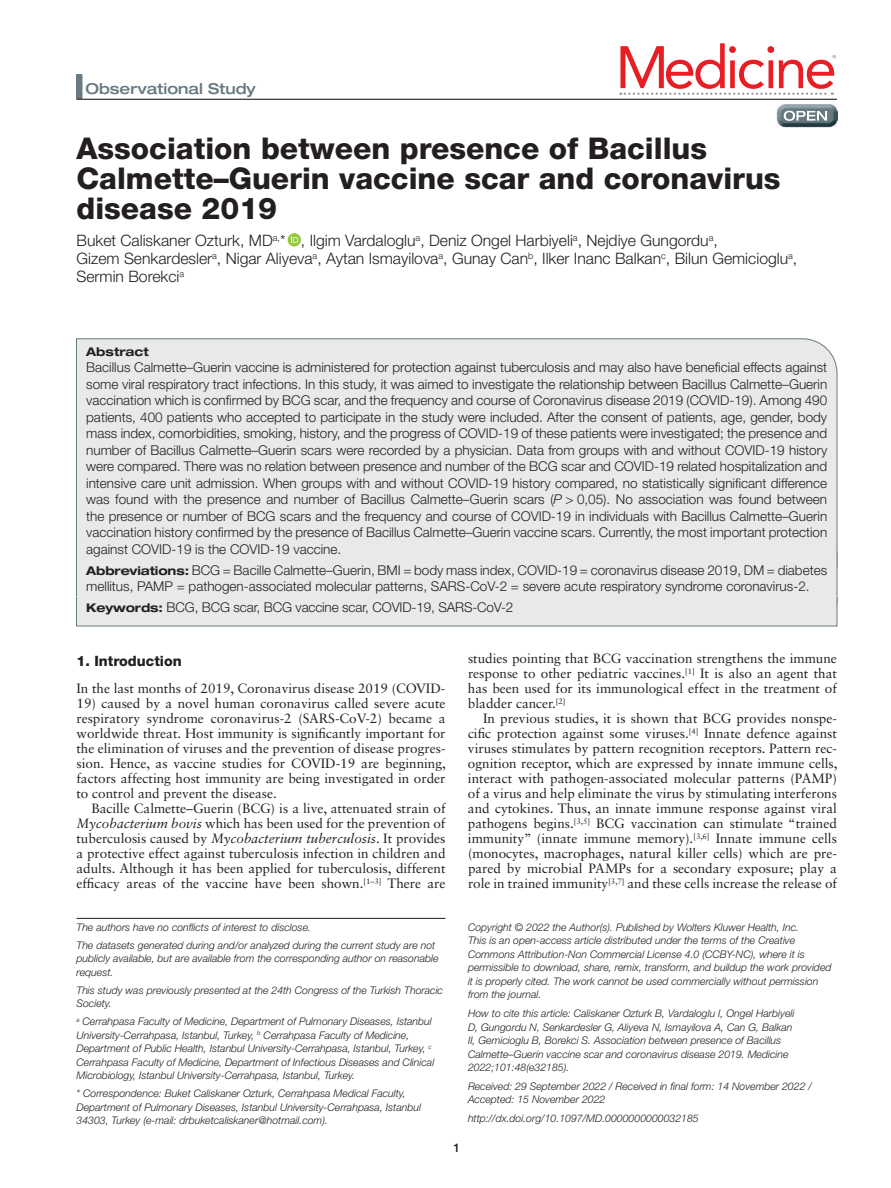
<style>
.page{position:relative;width:891px;height:1188px;background:#fff}
.page>*{position:absolute;margin:0;border:0;box-sizing:border-box;transform-origin:0 0}
.t1{font:59.4px "Avenir";letter-spacing:-.06em;color:#e71e24}
.t2{font:800 30px/30px "Helvetica Neue LT Std";color:#231f20}
.t3{font:300 15.75px/18px "Helvetica Neue LT Std";color:#231f20}
.t4{font:500 expanded 15px "Helvetica Neue LT Std";color:#667981}
.t5{font:800 14.25px "Helvetica Neue LT Std";color:#231f20}
.t6{font:13.5px/15px "Sabon LT Std";color:#231f20;text-align:justify}
.t7{font:300 13.5px/16.5px "Helvetica Neue LT Std";color:#231f20;text-align:justify}
.t8{font:700 expanded 12px "Helvetica Neue LT Std";color:#231f20}
.t9{font:500 12px "Helvetica Neue LT Std";color:#231f20}
.t10{font:italic 300 10.5px/13.5px "Helvetica Neue LT Std";color:#231f20}
.t11{font:500 10.35px "Akzidenz Grotesk BE";color:#909295}
.s1{font-style:italic}
.s2{font-weight:700;font-stretch:expanded;font-size:12px}
</style>
<div class="page">
<div style="left:76px;top:74px;width:6px;height:25px;background:#677981"></div>
<hr style="left:76px;top:99px;width:761px;height:1px;background:#231f20">
<img style="left:776px;top:104px;width:61px;height:24px">
<svg style="left:784px;top:111px;width:43px;height:10px"></svg>
<svg style="left:620px;top:93px;width:213px;height:2px"></svg>
<div style="left:76px;top:338px;width:762px;height:230px;background:#e9e9e9"></div>
<div style="left:76px;top:552px;width:761px;height:54px;background:#e9e9e9"></div>
<div style="left:76px;top:597px;width:761px;height:29px;background:#e9e9e9"></div>
<div style="left:288px;top:233px;width:13px;height:13px;background:#93c73e;border-radius:50%"></div>
<svg style="left:291px;top:236px;width:7px;height:7px"></svg>
<hr style="left:76px;top:918px;width:370px;height:1px;background:#231f20">
<p class="t4" style="left:86px;top:80px;width:172px">Observational Study</p>
<h1 class="t1" style="left:615px;top:33px;width:223px">Medicine</h1>
<p class="t11" style="left:832px;top:52px;width:6px">®</p>
<h2 class="t2" style="left:76px;top:134px;width:706px">Association between presence of Bacillus<br>Calmette–Guerin vaccine scar and coronavirus disease 2019</h2>
<p class="t3" style="left:76px;top:231px;width:722px">Buket Caliskaner Ozturk, MD<sup>a,</sup>* , Ilgim Vardaloglu<sup>a</sup>, Deniz Ongel Harbiyeli<sup>a</sup>, Nejdiye Gungordu<sup>a</sup>,<br>Gizem Senkardesler<sup>a</sup>, Nigar Aliyeva<sup>a</sup>, Aytan Ismayilova<sup>a</sup>, Gunay Can<sup>b</sup>, Ilker Inanc Balkan<sup>c</sup>, Bilun Gemicioglu<sup>a</sup>,<br>Sermin Borekci<sup>a</sup></p>
<p class="t8" style="left:86px;top:344px;width:64px">Abstract</p>
<p class="t7" style="left:86px;top:359px;width:743px">Bacillus Calmette–Guerin vaccine is administered for protection against tuberculosis and may also have beneficial effects against some viral respiratory tract infections. In this study, it was aimed to investigate the relationship between Bacillus Calmette–Guerin vaccination which is confirmed by BCG scar, and the frequency and course of Coronavirus disease 2019 (COVID-19). Among 490 patients, 400 patients who accepted to participate in the study were included. After the consent of patients, age, gender, body mass index, comorbidities, smoking, history, and the progress of COVID-19 of these patients were investigated; the presence and number of Bacillus Calmette–Guerin scars were recorded by a physician. Data from groups with and without COVID-19 history were compared. There was no relation between presence and number of the BCG scar and COVID-19 related hospitalization and intensive care unit admission. When groups with and without COVID-19 history compared, no statistically significant difference was found with the presence and number of Bacillus Calmette–Guerin scars (<span class="s1">P</span> &gt; 0,05). No association was found between the presence or number of BCG scars and the frequency and course of COVID-19 in individuals with Bacillus Calmette–Guerin vaccination history confirmed by the presence of Bacillus Calmette–Guerin vaccine scars. Currently, the most important protection against COVID-19 is the COVID-19 vaccine.</p>
<p class="t7" style="left:86px;top:562px;width:742px"><span class="s2">Abbreviations:</span> BCG = Bacille Calmette–Guerin, BMI = body mass index, COVID-19 = coronavirus disease 2019, DM = diabetes mellitus, PAMP = pathogen-associated molecular patterns, SARS-CoV-2 = severe acute respiratory syndrome coronavirus-2.</p>
<p class="t7" style="left:86px;top:599px;width:429px"><span class="s2">Keywords:</span> BCG, BCG scar, BCG vaccine scar, COVID-19, SARS-CoV-2</p>
<p class="t5" style="left:76px;top:653px;width:107px">1. Introduction</p>
<p class="t6" style="left:76px;top:681px;width:370px">In the last months of 2019, Coronavirus disease 2019 (COVID-</p>
<p class="t6" style="left:76px;top:696px;width:371px">19) caused by a novel human coronavirus called severe acute respiratory syndrome coronavirus-2 (SARS-CoV-2) became a worldwide threat. Host immunity is significantly important for the elimination of viruses and the prevention of disease progres&shy;sion. Hence, as vaccine studies for COVID-19 are beginning, factors affecting host immunity are being investigated in order to control and prevent the disease.</p>
<p class="t6" style="left:76px;top:801px;width:371px;text-indent:15px">Bacille Calmette–Guerin (BCG) is a live, attenuated strain of <span class="s1">Mycobacterium bovis</span> which has been used for the prevention of tuberculosis caused by <span class="s1">Mycobacterium tuberculosis</span>. It provides a protective effect against tuberculosis infection in children and adults. Although it has been applied for tuberculosis, different efficacy areas of the vaccine have been shown.<sup>[1–3]</sup> There are</p>
<p class="t6" style="left:468px;top:651px;width:370px">studies pointing that BCG vaccination strengthens the immune response to other pediatric vaccines.<sup>[1]</sup> It is also an agent that has been used for its immunological effect in the treatment of bladder cancer.<sup>[2]</sup></p>
<p class="t6" style="left:468px;top:711px;width:371px;text-indent:15px">In previous studies, it is shown that BCG provides nonspe&shy;cific protection against some viruses.<sup>[4]</sup> Innate defence against viruses stimulates by pattern recognition receptors. Pattern rec&shy;ognition receptor, which are expressed by innate immune cells, interact with pathogen-associated molecular patterns (PAMP) of a virus and help eliminate the virus by stimulating interferons and cytokines. Thus, an innate immune response against viral pathogens begins.<sup>[3,5]</sup> BCG vaccination can stimulate “trained immunity” (innate immune memory).<sup>[3,6]</sup> Innate immune cells (monocytes, macrophages, natural killer cells) which are pre&shy;pared by microbial PAMPs for a secondary exposure; play a role in trained immunity<sup>[3,7]</sup> and these cells increase the release of</p>
<p class="t10" style="left:76px;top:918px;width:360px;line-height:18px">The authors have no conflicts of interest to disclose.<br>The datasets generated during and/or analyzed during the current study are not</p>
<p class="t10" style="left:76px;top:952px;width:364px">publicly available, but are available from the corresponding author on reasonable request.</p>
<p class="t10" style="left:76px;top:983px;width:368px">This study was previously presented at the 24th Congress of the Turkish Thoracic<br>Society.</p>
<p class="t10" style="left:76px;top:1015px;width:359px"><sup>a</sup> Cerrahpasa Faculty of Medicine, Department of Pulmonary Diseases, Istanbul University-Cerrahpasa, Istanbul, Turkey, <sup>b</sup> Cerrahpasa Faculty of Medicine, Department of Public Health, Istanbul University-Cerrahpasa, Istanbul, Turkey, <sup>c </sup>Cerrahpasa Faculty of Medicine, Department of Infectious Diseases and Clinical Microbiology, Istanbul University-Cerrahpasa, Istanbul, Turkey.</p>
<p class="t10" style="left:77px;top:1087px;width:346px">* Correspondence: Buket Caliskaner Ozturk, Cerrahpasa Medical Faculty,<br>Department of Pulmonary Diseases, Istanbul University-Cerrahpasa, Istanbul<br>34303, Turkey (e-mail: drbuketcaliskaner@hotmail.com).</p>
<p class="t9" style="left:453px;top:1140px;width:8px">1</p>
<p class="t10" style="left:468px;top:920px;width:365px">Copyright © 2022 the Author(s). Published by Wolters Kluwer Health, Inc.<br>This is an open-access article distributed under the terms of the Creative Commons Attribution-Non Commercial License 4.0 (CCBY-NC), where it is permissible to download, share, remix, transform, and buildup the work provided it is properly cited. The work cannot be used commercially without permission from the journal.</p>
<p class="t10" style="left:468px;top:1006px;width:328px">How to cite this article: Caliskaner Ozturk B, Vardaloglu I, Ongel Harbiyeli D, Gungordu N, Senkardesler G, Aliyeva N, Ismayilova A, Can G, Balkan II, Gemicioglu B, Borekci S. Association between presence of Bacillus Calmette–Guerin vaccine scar and coronavirus disease 2019. Medicine 2022;101:48(e32185).</p>
<p class="t10" style="left:468px;top:1079px;width:345px">Received: 29 September 2022 / Received in final form: 14 November 2022 /<br>Accepted: 15 November 2022</p>
<p class="t10" style="left:468px;top:1111px;width:232px">http://dx.doi.org/10.1097/MD.0000000000032185</p>
</div>
